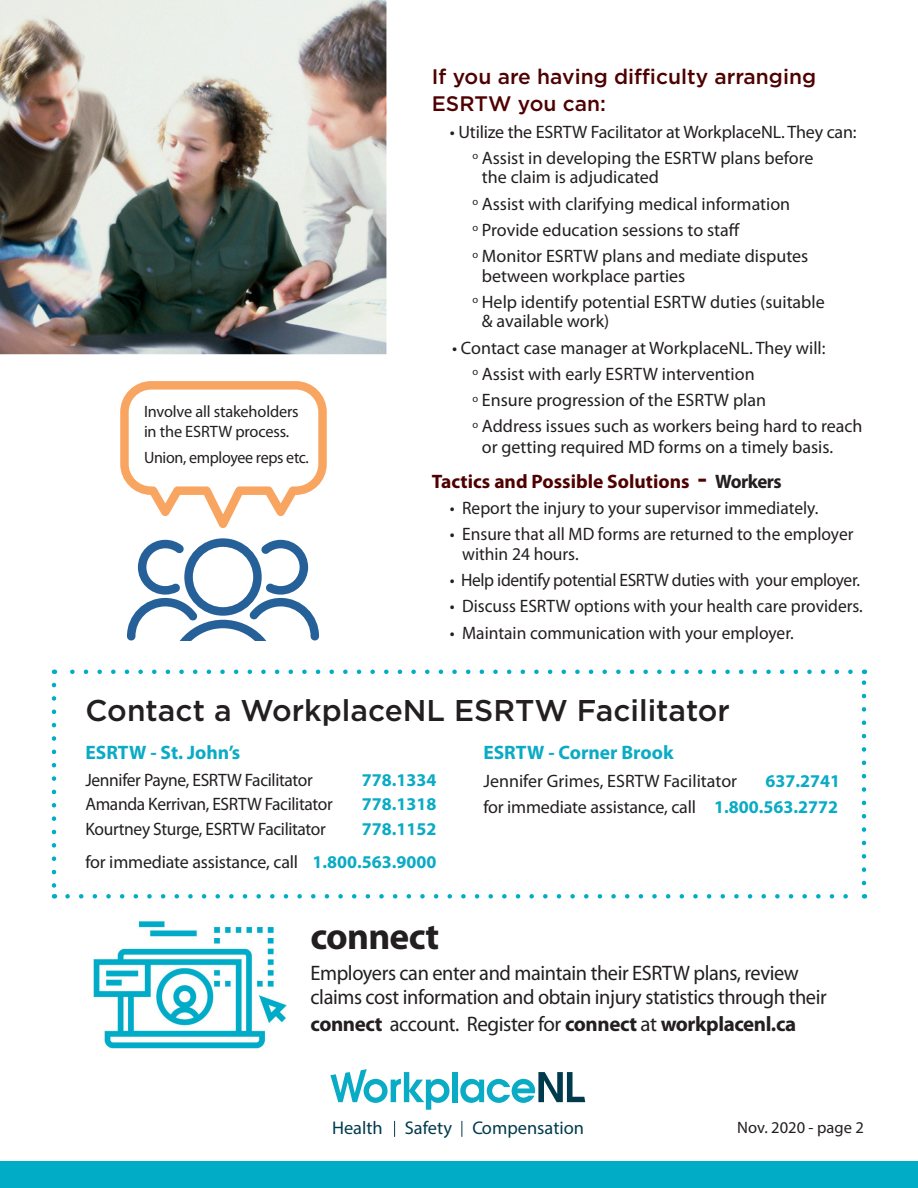
<style>
.page{position:relative;width:918px;height:1188px;background:#fff}
.page>*{position:absolute;margin:0;border:0;box-sizing:border-box;transform-origin:0 0}
.t1{font:700 37.5px "Myriad Pro";letter-spacing:-.02em;color:#231f20}
.t2{font:500 30px "Gotham";color:#231f20}
.t3{font:21px/24px "Myriad Pro";letter-spacing:-.02em;color:#231f20}
.t4{font:700 21px "Myriad Pro";letter-spacing:-.02em;color:#231f20}
.t5{font:500 21px/27px "Gotham";color:#4f0000}
.t6{font:700 19.5px "Myriad Pro";color:#4f0000}
.t7{font:700 19.5px "Myriad Pro";color:#0aabc5}
.t8{font:18.45px "Myriad Pro";color:#003b4d}
.t9{font:18px/19.5px "Myriad Pro";color:#231f20}
.t10{font:18px "Myriad Pro";letter-spacing:-.02em;color:#231f20}
.t11{font:700 18px "Myriad Pro";color:#0aabc5}
.t12{font:16.5px/19.8px "Myriad Pro";letter-spacing:-.01em;color:#231f20}
.s1{font-family:"Gotham";font-weight:500;font-size:25.5px}
.s2{color:#231f20}
.s3{font-weight:700;color:#0aabc5}
.s4{font-weight:400}
</style>
<div class="page">
<div style="left:0;top:1162px;width:918px;height:26px;background:#00acc6"></div>
<svg style="left:394px;top:1121px;width:1px;height:16px"></svg>
<svg style="left:461px;top:1121px;width:1px;height:16px"></svg>
<div style="left:452px;top:1072px;width:5px;height:30px;background:#0aabc5"></div>
<svg style="left:330px;top:1069px;width:119px;height:41px"></svg>
<svg style="left:460px;top:1072px;width:126px;height:31px"></svg>
<img style="left:93px;top:921px;width:194px;height:128px">
<svg style="left:68px;top:894px;width:780px;height:5px"></svg>
<svg style="left:70px;top:670px;width:780px;height:4px"></svg>
<svg style="left:52px;top:685px;width:4px;height:214px"></svg>
<svg style="left:862px;top:670px;width:4px;height:213px"></svg>
<img style="left:0;top:0;width:386px;height:354px">
<svg style="left:127px;top:538px;width:192px;height:102px"></svg>
<svg style="left:120px;top:381px;width:207px;height:147px"></svg>
<p class="t12" style="left:144px;top:401px;width:156px">Involve all stakeholders in the ESRTW process.</p>
<p class="t12" style="left:144px;top:448px;width:166px">Union, employee reps etc.</p>
<p class="t5" style="left:432px;top:63px;width:386px">If you are having difficulty arranging<br>ESRTW you can:</p>
<p class="t9" style="left:450px;top:121px;width:408px">• Utilize the ESRTW Facilitator at WorkplaceNL. They can:</p>
<p class="t9" style="left:482px;top:148px;width:333px;text-indent:-10px"><sup>o</sup> Assist in developing the ESRTW plans before the claim is adjudicated</p>
<p class="t9" style="left:472px;top:193px;width:319px"><sup>o</sup> Assist with clarifying medical information</p>
<p class="t9" style="left:472px;top:220px;width:269px"><sup>o</sup> Provide education sessions to staff</p>
<p class="t9" style="left:482px;top:246px;width:328px;text-indent:-10px"><sup>o</sup> Monitor ESRTW plans and mediate disputes between workplace parties</p>
<p class="t9" style="left:482px;top:292px;width:344px;text-indent:-10px"><sup>o</sup> Help identify potential ESRTW duties (suitable &amp; available work)</p>
<p class="t9" style="left:452px;top:337px;width:375px">• Contact case manager at WorkplaceNL. They will:</p>
<p class="t9" style="left:472px;top:364px;width:284px"><sup>o</sup> Assist with early ESRTW intervention</p>
<p class="t9" style="left:472px;top:390px;width:295px"><sup>o</sup> Ensure progression of the ESRTW plan</p>
<p class="t9" style="left:482px;top:415px;width:382px;line-height:21px;text-indent:-10px"><sup>o</sup> Address issues such as workers being hard to reach or getting required MD forms on a timely basis.</p>
<p class="t6" style="left:432px;top:469px;width:351px">Tactics and Possible Solutions <span class="s1">-</span> <span class="s2">Workers</span></p>
<p class="t9" style="left:450px;top:498px;width:370px">• Report the injury to your supervisor immediately.</p>
<p class="t9" style="left:462px;top:524px;width:393px;text-indent:-12px">• Ensure that all MD forms are returned to the employer within 24 hours.</p>
<p class="t10" style="left:450px;top:569px;width:412px">• Help identify potential ESRTW duties with your employer.</p>
<p class="t9" style="left:450px;top:596px;width:415px">• Discuss ESRTW options with your health care providers.</p>
<p class="t9" style="left:450px;top:622px;width:345px">• Maintain communication with your employer.</p>
<p class="t2" style="left:85px;top:691px;width:646px">Contact a WorkplaceNL ESRTW Facilitator</p>
<p class="t7" style="left:85px;top:740px;width:156px">ESRTW - St. John’s</p>
<p class="t10" style="left:85px;top:768px;width:229px">Jennifer Payne, ESRTW Facilitator</p>
<p class="t11" style="left:362px;top:768px;width:76px">778.1334</p>
<p class="t10" style="left:85px;top:792px;width:249px">Amanda Kerrivan, ESRTW Facilitator</p>
<p class="t11" style="left:362px;top:792px;width:76px">778.1318</p>
<p class="t10" style="left:85px;top:818px;width:242px">Kourtney Sturge, ESRTW Facilitator</p>
<p class="t11" style="left:362px;top:817px;width:76px">778.1152</p>
<p class="t9" style="left:85px;top:852px;width:353px">for immediate assistance, call <span class="s3">1.800.563.9000</span></p>
<p class="t7" style="left:483px;top:740px;width:192px">ESRTW - Corner Brook</p>
<p class="t9" style="left:483px;top:771px;width:255px">Jennifer Grimes, ESRTW Facilitator</p>
<p class="t11" style="left:765px;top:769px;width:76px">637.2741</p>
<p class="t9" style="left:483px;top:797px;width:356px">for immediate assistance, call <span class="s3">1.800.563.2772</span></p>
<p class="t1" style="left:311px;top:912px;width:130px">connect</p>
<p class="t3" style="left:311px;top:961px;width:518px">Employers can enter and maintain their ESRTW plans, review claims cost information and obtain injury statistics through their</p>
<p class="t4" style="left:311px;top:1010px;width:487px">connect <span class="s4">account. Register for</span> connect <span class="s4">at</span> workplacenl.ca</p>
<p class="t8" style="left:332px;top:1117px;width:253px">Health Safety Compensation</p>
<p class="t12" style="left:737px;top:1118px;width:128px">Nov. 2020 - page 2</p>
</div>
